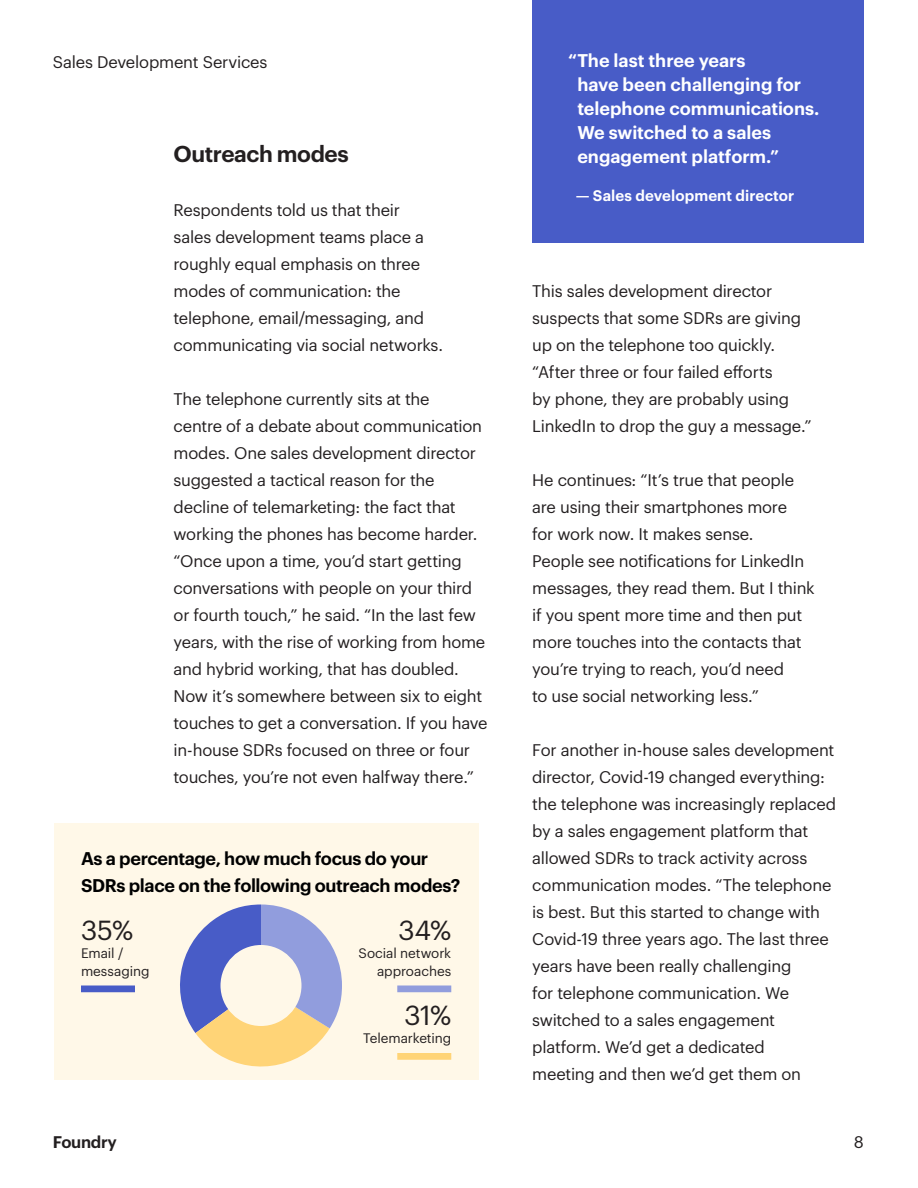
<style>
.page{position:relative;width:918px;height:1188px;background:#fff}
.page>*{position:absolute;margin:0;border:0;box-sizing:border-box;transform-origin:0 0}
.t1{font:27px "Graphik";color:#231f20}
.t2{font:600 22.5px "Graphik";letter-spacing:-.02em;color:#231f20}
.t3{font:600 18px/24px "Graphik";color:#fff}
.t4{font:600 18px/27px "Graphik";letter-spacing:-.02em;color:#000101}
.t5{font:16.5px/27px "Graphik";letter-spacing:-.01em;color:#231f20}
.t6{font:600 16.5px "Graphik";letter-spacing:-.02em;color:#231f20}
.t7{font:600 15px "Graphik";letter-spacing:.005em;color:#fff}
.t8{font:13.5px/18px "Graphik";letter-spacing:-.005em;color:#231f20;text-align:right}
</style>
<div class="page">
<div style="left:54px;top:824px;width:424px;height:256px;background:#fff8e8"></div>
<div style="left:81px;top:986px;width:54px;height:6px;background:#485cc7"></div>
<div style="left:397px;top:986px;width:54px;height:6px;background:#919ddd"></div>
<div style="left:397px;top:1053px;width:54px;height:7px;background:#ffd477"></div>
<svg style="left:180px;top:905px;width:162px;height:162px"></svg>
<div style="left:220px;top:945px;width:82px;height:81px;background:#fff8e8;border-radius:50%"></div>
<div style="left:532px;top:0;width:332px;height:243px;background:#485cc7"></div>
<p class="t5" style="left:53px;top:47px;width:216px">Sales Development Services</p>
<h2 class="t2" style="left:174px;top:137px;width:177px">Outreach modes</h2>
<p class="t5" style="left:174px;top:195px;width:271px">Respondents told us that their<br>sales development teams place a roughly equal emphasis on three modes of communication: the telephone, email/messaging, and communicating via social networks.</p>
<p class="t5" style="left:174px;top:384px;width:315px">The telephone currently sits at the<br>centre of a debate about communication modes. One sales development director suggested a tactical reason for the decline of telemarketing: the fact that working the phones has become harder. “Once upon a time, you’d start getting conversations with people on your third or fourth touch,” he said. “In the last few years, with the rise of working from home and hybrid working, that has doubled.<br>Now it’s somewhere between six to eight touches to get a conversation. If you have in-house SDRs focused on three or four touches, you’re not even halfway there.”</p>
<p class="t4" style="left:81px;top:843px;width:381px">As a percentage, how much focus do your<br>SDRs place on the following outreach modes?</p>
<h1 class="t1" style="left:398px;top:910px;width:54px">34%</h1>
<p class="t8" style="left:359px;top:943px;width:94px">Social network approaches</p>
<h1 class="t1" style="left:81px;top:910px;width:54px">35%</h1>
<p class="t8" style="left:81px;top:943px;width:70px;text-align:left">Email / messaging</p>
<h1 class="t1" style="left:404px;top:995px;width:48px">31%</h1>
<p class="t8" style="left:363px;top:1028px;width:90px">Telemarketing</p>
<p class="t3" style="left:577px;top:47px;width:244px;text-indent:-9px">“The last three years<br>have been challenging for telephone communications.<br>We switched to a sales engagement platform.”</p>
<p class="t7" style="left:576px;top:184px;width:220px">— Sales development director</p>
<p class="t5" style="left:532px;top:276px;width:281px">This sales development director suspects that some SDRs are giving up on the telephone too quickly. “After three or four failed efforts<br>by phone, they are probably using LinkedIn to drop the guy a message.”</p>
<p class="t5" style="left:532px;top:465px;width:284px">He continues: “It’s true that people are using their smartphones more<br>for work now. It makes sense.<br>People see notifications for LinkedIn messages, they read them. But I think if you spent more time and then put more touches into the contacts that you’re trying to reach, you’d need<br>to use social networking less.”</p>
<p class="t5" style="left:532px;top:735px;width:305px">For another in-house sales development director, Covid-19 changed everything: the telephone was increasingly replaced by a sales engagement platform that allowed SDRs to track activity across communication modes. “The telephone is best. But this started to change with Covid-19 three years ago. The last three years have been really challenging<br>for telephone communication. We switched to a sales engagement platform. We’d get a dedicated<br>meeting and then we’d get them on</p>
<p class="t6" style="left:53px;top:1129px;width:66px">Foundry</p>
<p class="t5" style="left:854px;top:1127px;width:12px">8</p>
</div>
